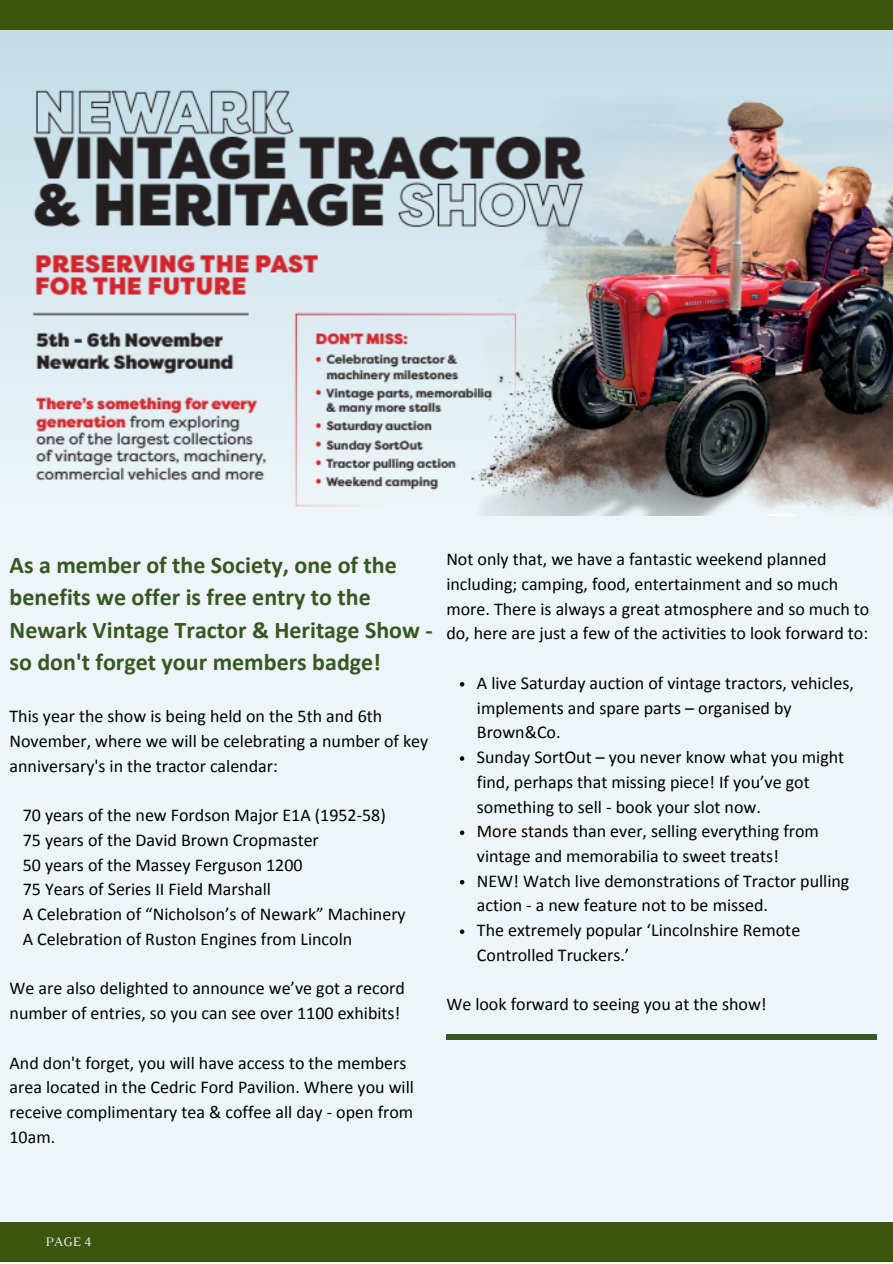
<style>
.page{position:relative;width:893px;height:1264px;background:#fff}
.page>*{position:absolute;margin:0;border:0;box-sizing:border-box;transform-origin:0 0}
.t1{font:700 24px/32.5px "Calibri";color:#385723}
.t2{font:18px/24.8px "Calibri";color:#000}
.t3{font:13.2px "Luthier";color:#f5f3f5}
</style>
<div class="page">
<div style="left:0;top:0;width:892px;height:1262px;background:#edf5f8"></div>
<div style="left:0;top:1222px;width:892px;height:40px;background:#3d550c"></div>
<div style="left:0;top:0;width:892px;height:39px;background:#3d550c"></div>
<hr style="left:474px;top:829px;width:91px;height:4px;background:#f5f3f5">
<img style="left:0;top:31px;width:892px;height:484px">
<svg style="left:460px;top:682px;width:4px;height:4px"></svg>
<svg style="left:460px;top:756px;width:4px;height:4px"></svg>
<svg style="left:460px;top:830px;width:4px;height:5px"></svg>
<svg style="left:460px;top:880px;width:4px;height:4px"></svg>
<svg style="left:460px;top:929px;width:4px;height:5px"></svg>
<div style="left:446px;top:1034px;width:431px;height:5px;background:#385723"></div>
<h1 class="t1" style="left:10px;top:550px;width:424px">As a member of the Society, one of the benefits we offer is free entry to the Newark Vintage Tractor &amp; Heritage Show - so don't forget your members badge!</h1>
<p class="t2" style="left:10px;top:705px;width:420px">This year the show is being held on the 5th and 6th<br>November, where we will be celebrating a number of key anniversary's in the tractor calendar:</p>
<p class="t2" style="left:23px;top:804px;width:384px">70 years of the new Fordson Major E1A (1952-58)<br>75 years of the David Brown Cropmaster<br>50 years of the Massey Ferguson 1200<br>75 Years of Series II Field Marshall<br>A Celebration of “Nicholson’s of Newark” Machinery A Celebration of Ruston Engines from Lincoln</p>
<p class="t2" style="left:10px;top:977px;width:397px">We are also delighted to announce we’ve got a record number of entries, so you can see over 1100 exhibits!</p>
<p class="t2" style="left:10px;top:1051px;width:406px">And don't forget, you will have access to the members area located in the Cedric Ford Pavilion. Where you will receive complimentary tea &amp; coffee all day - open from 10am.</p>
<p class="t2" style="left:446px;top:548px;width:424px">Not only that, we have a fantastic weekend planned including; camping, food, entertainment and so much more. There is always a great atmosphere and so much to do, here are just a few of the activities to look forward to:</p>
<p class="t2" style="left:477px;top:672px;width:378px">A live Saturday auction of vintage tractors, vehicles, implements and spare parts – organised by Brown&amp;Co.<br>Sunday SortOut – you never know what you might find, perhaps that missing piece! If you’ve got something to sell - book your slot now.<br>More stands than ever, selling everything from vintage and memorabilia to sweet treats!<br>NEW! Watch live demonstrations of Tractor pulling action - a new feature not to be missed.<br>The extremely popular ‘Lincolnshire Remote Controlled Truckers.’</p>
<p class="t2" style="left:446px;top:993px;width:322px">We look forward to seeing you at the show!</p>
<p class="t3" style="left:46px;top:1237px;width:48px">PAGE 4</p>
</div>
